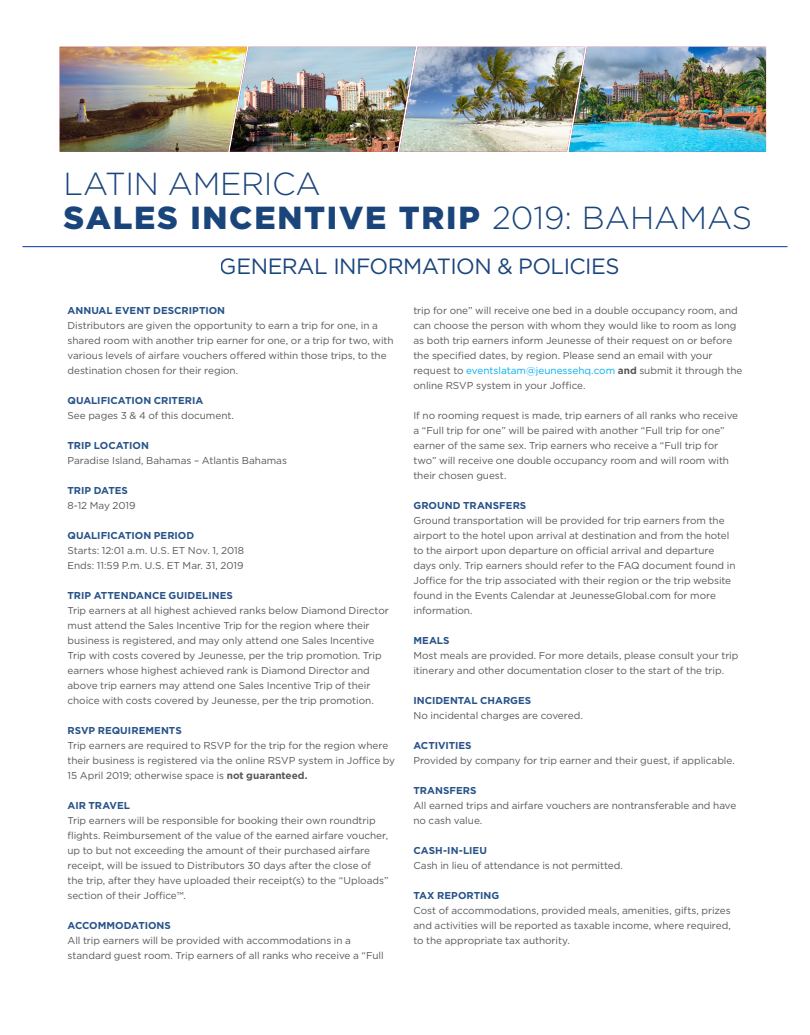
<style>
.page{position:relative;width:810px;height:1035px;background:#fff}
.page>*{position:absolute;margin:0;border:0;box-sizing:border-box;transform-origin:0 0}
.t1{font:300 31.88px/33.8px "Gotham";letter-spacing:-.01em;color:#00306d}
.t2{font:22px "Gotham";letter-spacing:-.025em;color:#00306d}
.t3{font:10px/15px "Gotham";letter-spacing:-.005em;color:#57585a}
.t4{font:700 10px "Gotham";color:#275389}
.s1{font-weight:900}
.s2{font-weight:700}
.s3{color:#00aeef}
</style>
<div class="page">
<hr style="left:22px;top:246px;width:766px;height:1px;background:#0036a0">
<img style="left:60px;top:47px;width:509px;height:105px">
<img style="left:569px;top:47px;width:197px;height:105px">
<h1 class="t1" style="left:64px;top:166px;width:690px">LATIN AMERICA<br><span class="s1">SALES INCENTIVE TRIP</span> 2019: BAHAMAS</h1>
<h2 class="t2" style="left:220px;top:252px;width:401px">GENERAL INFORMATION &amp; POLICIES</h2>
<p class="t4" style="left:68px;top:303px;width:159px">ANNUAL EVENT DESCRIPTION</p>
<p class="t3" style="left:68px;top:317px;width:328px">Distributors are given the opportunity to earn a trip for one, in a shared room with another trip earner for one, or a trip for two, with various levels of airfare vouchers offered within those trips, to the destination chosen for their region.</p>
<p class="t4" style="left:68px;top:393px;width:137px">QUALIFICATION CRITERIA</p>
<p class="t3" style="left:68px;top:407px;width:168px">See pages 3 &amp; 4 of this document.</p>
<p class="t4" style="left:68px;top:438px;width:83px">TRIP LOCATION</p>
<p class="t3" style="left:68px;top:452px;width:221px">Paradise Island, Bahamas – Atlantis Bahamas</p>
<p class="t4" style="left:68px;top:483px;width:62px">TRIP DATES</p>
<p class="t3" style="left:68px;top:497px;width:70px">8-12 May 2019</p>
<p class="t4" style="left:68px;top:528px;width:128px">QUALIFICATION PERIOD</p>
<p class="t3" style="left:68px;top:542px;width:178px">Starts: 12:01 a.m. U.S. ET Nov. 1, 2018</p>
<p class="t3" style="left:68px;top:557px;width:178px">Ends: 11:59 P.m. U.S. ET Mar. 31, 2019</p>
<p class="t4" style="left:68px;top:588px;width:167px">TRIP ATTENDANCE GUIDELINES</p>
<p class="t3" style="left:68px;top:602px;width:323px">Trip earners at all highest achieved ranks below Diamond Director must attend the Sales Incentive Trip for the region where their business is registered, and may only attend one Sales Incentive Trip with costs covered by Jeunesse, per the trip promotion. Trip earners whose highest achieved rank is Diamond Director and above trip earners may attend one Sales Incentive Trip of their choice with costs covered by Jeunesse, per the trip promotion.</p>
<p class="t4" style="left:68px;top:723px;width:116px">RSVP REQUIREMENTS</p>
<p class="t3" style="left:68px;top:737px;width:329px">Trip earners are required to RSVP for the trip for the region where their business is registered via the online RSVP system in Joffice by<br>15 April 2019; otherwise space is <span class="s2">not guaranteed.</span></p>
<p class="t4" style="left:68px;top:798px;width:64px">AIR TRAVEL</p>
<p class="t3" style="left:68px;top:812px;width:323px">Trip earners will be responsible for booking their own roundtrip flights. Reimbursement of the value of the earned airfare voucher, up to but not exceeding the amount of their purchased airfare receipt, will be issued to Distributors 30 days after the close of the trip, after they have uploaded their receipt(s) to the “Uploads” section of their Joffice™.</p>
<p class="t4" style="left:68px;top:918px;width:105px">ACCOMMODATIONS</p>
<p class="t3" style="left:68px;top:932px;width:318px">All trip earners will be provided with accommodations in a standard guest room. Trip earners of all ranks who receive a “Full</p>
<p class="t3" style="left:413px;top:302px;width:331px">trip for one” will receive one bed in a double occupancy room, and can choose the person with whom they would like to room as long as both trip earners inform Jeunesse of their request on or before the specified dates, by region. Please send an email with your request to <span class="s3">eventslatam@jeunessehq.com</span> <span class="s2">and</span> submit it through the online RSVP system in your Joffice.</p>
<p class="t3" style="left:413px;top:407px;width:326px">If no rooming request is made, trip earners of all ranks who receive a “Full trip for one” will be paired with another “Full trip for one” earner of the same sex. Trip earners who receive a “Full trip for two” will receive one double occupancy room and will room with their chosen guest.</p>
<p class="t4" style="left:413px;top:498px;width:114px">GROUND TRANSFERS</p>
<p class="t3" style="left:413px;top:512px;width:324px">Ground transportation will be provided for trip earners from the airport to the hotel upon arrival at destination and from the hotel to the airport upon departure on official arrival and departure days only. Trip earners should refer to the FAQ document found in Joffice for the trip associated with their region or the trip website found in the Events Calendar at JeunesseGlobal.com for more information.</p>
<p class="t4" style="left:413px;top:633px;width:38px">MEALS</p>
<p class="t3" style="left:413px;top:647px;width:327px">Most meals are provided. For more details, please consult your trip itinerary and other documentation closer to the start of the trip.</p>
<p class="t4" style="left:413px;top:693px;width:119px">INCIDENTAL CHARGES</p>
<p class="t3" style="left:413px;top:707px;width:171px">No incidental charges are covered.</p>
<p class="t4" style="left:413px;top:738px;width:60px">ACTIVITIES</p>
<p class="t3" style="left:413px;top:752px;width:323px">Provided by company for trip earner and their guest, if applicable.</p>
<p class="t4" style="left:413px;top:783px;width:65px">TRANSFERS</p>
<p class="t3" style="left:413px;top:797px;width:324px">All earned trips and airfare vouchers are nontransferable and have no cash value.</p>
<p class="t4" style="left:413px;top:843px;width:75px">CASH-IN-LIEU</p>
<p class="t3" style="left:413px;top:857px;width:211px">Cash in lieu of attendance is not permitted.</p>
<p class="t4" style="left:413px;top:888px;width:87px">TAX REPORTING</p>
<p class="t3" style="left:413px;top:902px;width:319px;text-align:justify">Cost of accommodations, provided meals, amenities, gifts, prizes and activities will be reported as taxable income, where required, to the appropriate tax authority.</p>
</div>
